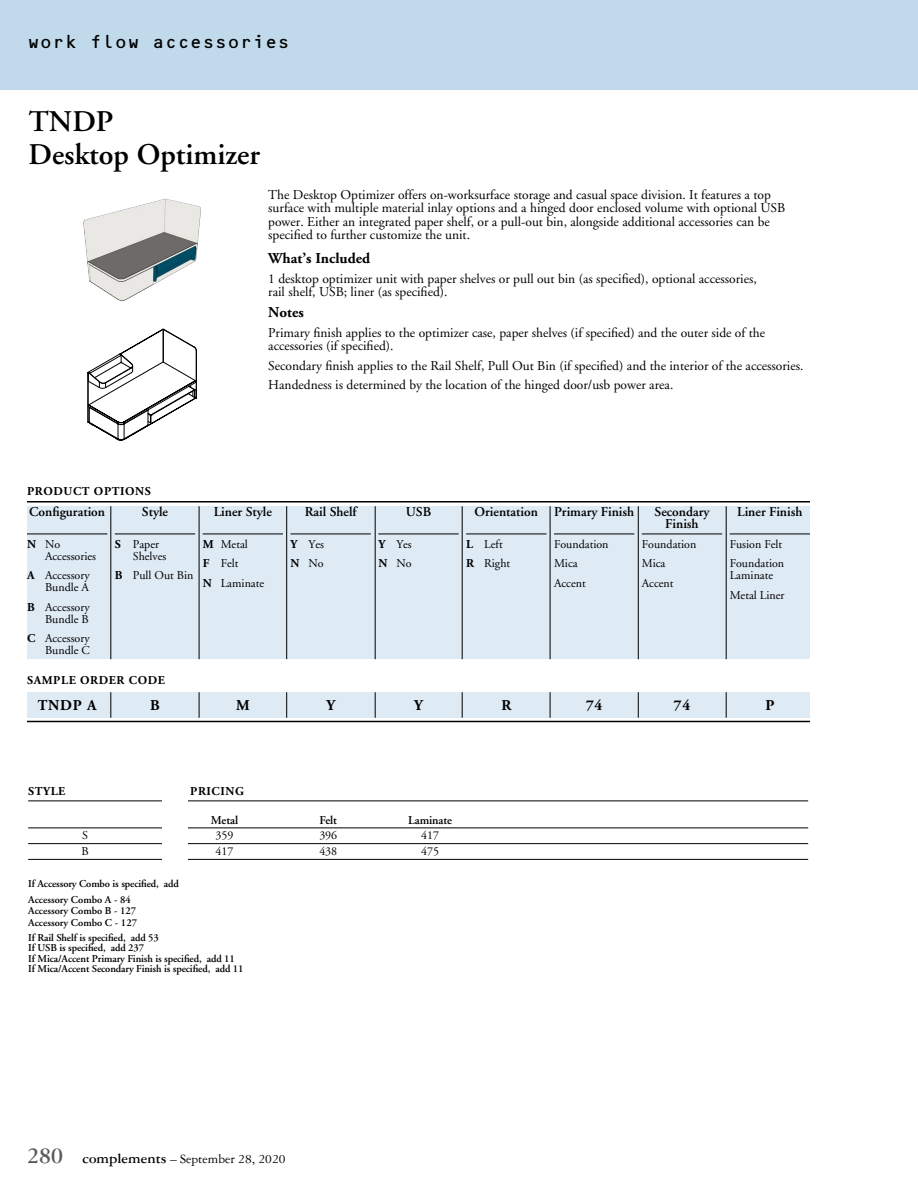
<style>
.page{position:relative;width:918px;height:1188px;background:#fff}
.page>*{position:absolute;margin:0;border:0;box-sizing:border-box;transform-origin:0 0}
.t1{font:600 30px/33px "Adobe Garamond";color:#000}
.t2{font:18px "OCRB";letter-spacing:-.025em;color:#000}
.t3{font:700 15px "Adobe Garamond";color:#000}
.t4{font:13.5px/13.5px "Adobe Garamond";color:#000}
.t5{font:600 13.5px/12px "Adobe Garamond";color:#000;text-align:center}
.t6{font:13.5px "Garamond Three";color:#000}
.t7{font:12px/19.5px "Adobe Garamond";color:#000}
.t8{font:700 12px "Adobe Garamond";letter-spacing:.05em;color:#000}
.t9{font:600 12px "Adobe Garamond";letter-spacing:-.01em;color:#000}
.t10{font:600 10.5px/10.4px "Adobe Garamond";letter-spacing:-.01em;color:#000}
.s1{font-weight:700}
.s2{font-weight:700;font-size:24px;color:#58595b}
.s3{font-weight:700;font-size:15px}
</style>
<div class="page">
<div style="left:0;top:0;width:918px;height:90px;background:#c0daec"></div>
<svg style="left:87px;top:329px;width:110px;height:112px"></svg>
<img style="left:83px;top:198px;width:118px;height:103px">
<div style="left:27px;top:692px;width:783px;height:26px;background:#deeaf4"></div>
<div style="left:27px;top:506px;width:783px;height:153px;background:#deeaf4"></div>
<hr style="left:27px;top:534px;width:80px;height:1px;background:#000">
<hr style="left:115px;top:534px;width:80px;height:1px;background:#000">
<hr style="left:203px;top:534px;width:80px;height:1px;background:#000">
<hr style="left:291px;top:534px;width:80px;height:1px;background:#000">
<hr style="left:378px;top:534px;width:81px;height:1px;background:#000">
<hr style="left:466px;top:534px;width:81px;height:1px;background:#000">
<hr style="left:554px;top:534px;width:80px;height:1px;background:#000">
<hr style="left:642px;top:534px;width:80px;height:1px;background:#000">
<hr style="left:730px;top:534px;width:80px;height:1px;background:#000">
<hr style="left:27px;top:501px;width:783px;height:1px;background:#000">
<hr style="left:27px;top:721px;width:783px;height:1px;background:#000">
<hr style="left:28px;top:801px;width:780px;height:1px;background:#000">
<hr style="left:28px;top:828px;width:780px;height:1px;background:#000">
<hr style="left:28px;top:843px;width:780px;height:1px;background:#000">
<hr style="left:28px;top:859px;width:780px;height:1px;background:#000">
<svg style="left:111px;top:692px;width:1px;height:26px"></svg>
<svg style="left:199px;top:692px;width:1px;height:26px"></svg>
<svg style="left:286px;top:692px;width:1px;height:26px"></svg>
<svg style="left:375px;top:692px;width:1px;height:26px"></svg>
<svg style="left:462px;top:692px;width:1px;height:26px"></svg>
<svg style="left:550px;top:692px;width:1px;height:26px"></svg>
<svg style="left:638px;top:692px;width:1px;height:26px"></svg>
<svg style="left:726px;top:692px;width:1px;height:26px"></svg>
<hr style="left:111px;top:506px;width:1px;height:153px;background:#000">
<hr style="left:199px;top:506px;width:1px;height:153px;background:#000">
<hr style="left:286px;top:506px;width:1px;height:153px;background:#000">
<hr style="left:375px;top:506px;width:1px;height:153px;background:#000">
<hr style="left:462px;top:506px;width:1px;height:153px;background:#000">
<hr style="left:550px;top:506px;width:1px;height:153px;background:#000">
<hr style="left:638px;top:506px;width:1px;height:153px;background:#000">
<hr style="left:726px;top:506px;width:1px;height:153px;background:#000">
<div style="left:162px;top:783px;width:26px;height:86px;background:#fff"></div>
<h2 class="t2" style="left:27px;top:32px;width:265px">work flow accessories</h2>
<h1 class="t1" style="left:28px;top:106px;width:233px">TNDP<br>Desktop Optimizer</h1>
<p class="t4" style="left:268px;top:188px;width:518px">The Desktop Optimizer offers on-worksurface storage and casual space division. It features a top surface with multiple material inlay options and a hinged door enclosed volume with optional USB power. Either an integrated paper shelf, or a pull-out bin, alongside additional accessories can be specified to further customize the unit.</p>
<p class="t3" style="left:268px;top:250px;width:103px">What’s Included</p>
<p class="t4" style="left:268px;top:272px;width:490px">1 desktop optimizer unit with paper shelves or pull out bin (as specified), optional accessories, rail shelf, USB; liner (as specified).</p>
<p class="t3" style="left:268px;top:304px;width:37px">Notes</p>
<p class="t4" style="left:268px;top:326px;width:498px">Primary finish applies to the optimizer case, paper shelves (if specified) and the outer side of the accessories (if specified).</p>
<p class="t4" style="left:268px;top:356px;width:537px;line-height:19.5px">Secondary finish applies to the Rail Shelf, Pull Out Bin (if specified) and the interior of the accessories.<br>Handedness is determined by the location of the hinged door/usb power area.</p>
<p class="t8" style="left:27px;top:484px;width:125px">PRODUCT OPTIONS</p>
<p class="t5" style="left:29px;top:506px;width:77px">Configuration</p>
<p class="t7" style="left:45px;top:538px;width:53px;line-height:12px;text-indent:-18px"><span class="s1">N</span> No<br>Accessories</p>
<p class="t7" style="left:27px;top:570px;width:64px;line-height:12px;text-align:right"><span class="s1">A</span> Accessory<br>Bundle A</p>
<p class="t7" style="left:27px;top:601px;width:64px;line-height:12px;text-align:right"><span class="s1">B</span> Accessory<br>Bundle B</p>
<p class="t7" style="left:27px;top:633px;width:64px;line-height:12px;text-align:right"><span class="s1">C</span> Accessory<br>Bundle C</p>
<p class="t5" style="left:142px;top:506px;width:28px">Style</p>
<p class="t7" style="left:133px;top:538px;width:35px;line-height:12px;text-indent:-18px"><span class="s1">S</span> Paper<br>Shelves</p>
<p class="t7" style="left:115px;top:566px;width:80px"><span class="s1">B</span> Pull Out Bin</p>
<p class="t8" style="left:27px;top:673px;width:140px">SAMPLE ORDER CODE</p>
<p class="t5" style="left:214px;top:506px;width:60px">Liner Style</p>
<p class="t7" style="left:203px;top:534px;width:63px"><span class="s1">M</span> Metal<br><span class="s1">F</span> Felt<br><span class="s1">N</span> Laminate</p>
<p class="t5" style="left:305px;top:506px;width:53px">Rail Shelf</p>
<p class="t7" style="left:291px;top:534px;width:35px"><span class="s1">Y</span> Yes<br><span class="s1">N</span> No</p>
<p class="t5" style="left:406px;top:506px;width:27px">USB</p>
<p class="t7" style="left:378px;top:534px;width:35px"><span class="s1">Y</span> Yes<br><span class="s1">N</span> No</p>
<p class="t5" style="left:475px;top:506px;width:65px">Orientation</p>
<p class="t7" style="left:466px;top:534px;width:46px"><span class="s1">L</span> Left<br><span class="s1">R</span> Right</p>
<p class="t5" style="left:554px;top:506px;width:82px">Primary Finish</p>
<p class="t7" style="left:554px;top:534px;width:56px">Foundation<br>Mica<br>Accent</p>
<p class="t5" style="left:655px;top:506px;width:56px">Secondary<br>Finish</p>
<p class="t7" style="left:642px;top:534px;width:56px">Foundation<br>Mica<br>Accent</p>
<p class="t5" style="left:737px;top:506px;width:67px">Liner Finish</p>
<p class="t7" style="left:730px;top:534px;width:56px">Fusion Felt<br>Foundation</p>
<p class="t7" style="left:730px;top:566px;width:56px">Laminate<br>Metal Liner</p>
<p class="t3" style="left:38px;top:698px;width:60px">TNDP A</p>
<p class="t3" style="left:150px;top:698px;width:11px">B</p>
<p class="t3" style="left:236px;top:698px;width:15px">M</p>
<p class="t3" style="left:326px;top:698px;width:10px">Y</p>
<p class="t3" style="left:414px;top:698px;width:10px">Y</p>
<p class="t3" style="left:501px;top:698px;width:11px">R</p>
<p class="t3" style="left:586px;top:698px;width:18px">74</p>
<p class="t3" style="left:674px;top:698px;width:18px">74</p>
<p class="t3" style="left:765px;top:698px;width:11px">P</p>
<p class="t8" style="left:28px;top:785px;width:39px">STYLE</p>
<p class="t8" style="left:190px;top:785px;width:55px">PRICING</p>
<p class="t9" style="left:211px;top:813px;width:29px">Metal</p>
<p class="t9" style="left:320px;top:813px;width:19px">Felt</p>
<p class="t9" style="left:408px;top:813px;width:45px">Laminate</p>
<p class="t7" style="left:82px;top:826px;width:7px">S</p>
<p class="t7" style="left:216px;top:826px;width:19px">359</p>
<p class="t7" style="left:319px;top:826px;width:19px">396</p>
<p class="t7" style="left:421px;top:826px;width:19px">417</p>
<p class="t7" style="left:82px;top:842px;width:9px">B</p>
<p class="t7" style="left:216px;top:842px;width:19px">417</p>
<p class="t7" style="left:319px;top:842px;width:19px">438</p>
<p class="t7" style="left:421px;top:842px;width:19px">475</p>
<p class="t10" style="left:28px;top:876px;width:152px;line-height:16px">If Accessory Combo is specified, add<br>Accessory Combo A - 84</p>
<p class="t10" style="left:28px;top:906px;width:110px;line-height:11.6px">Accessory Combo B - 127<br>Accessory Combo C - 127</p>
<p class="t10" style="left:28px;top:933px;width:217px">If Rail Shelf is specified, add 53<br>If USB is specified, add 237<br>If Mica/Accent Primary Finish is specified, add 11<br>If Mica/Accent Secondary Finish is specified, add 11</p>
<p class="t6" style="left:27px;top:1152px;width:260px"><span class="s2">280</span> <span class="s3">complements</span> – September 28, 2020</p>
</div>
